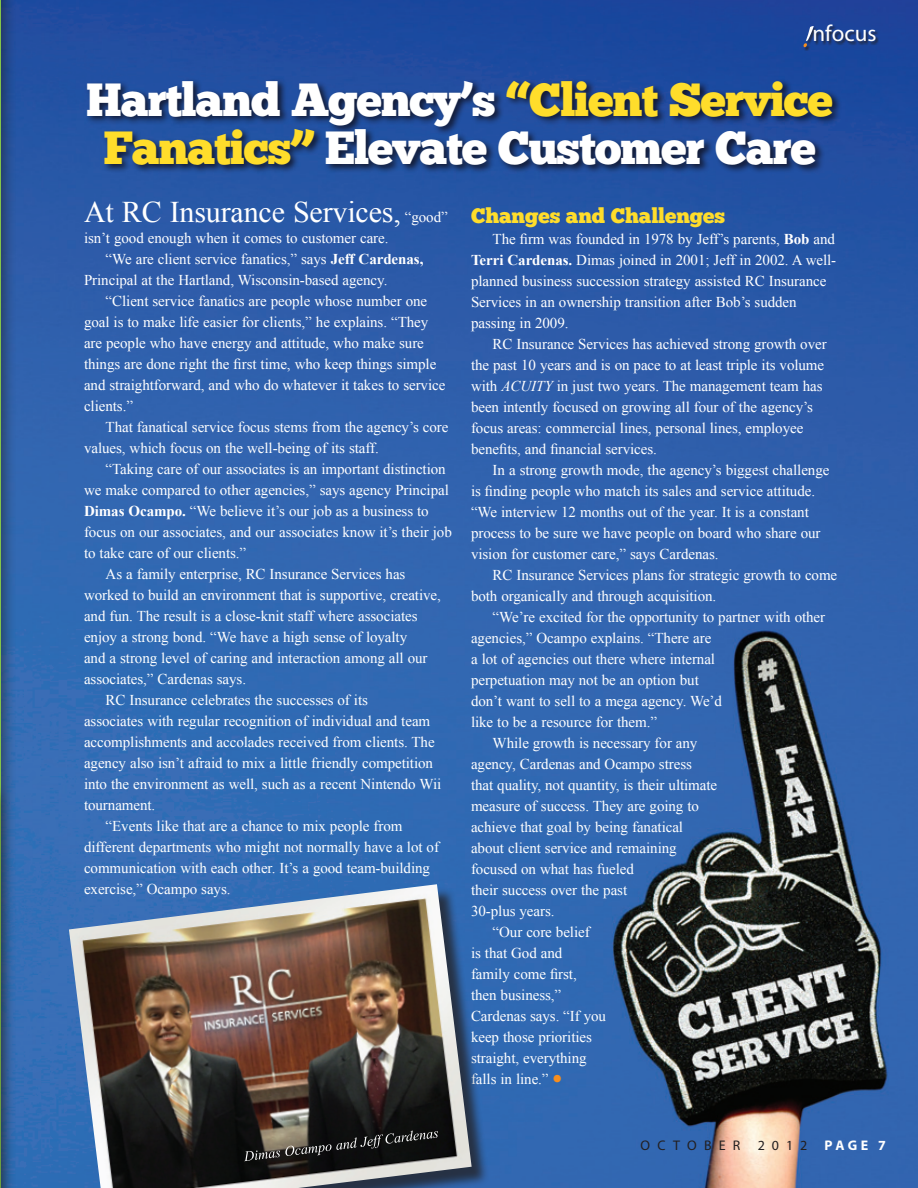
<style>
.page{position:relative;width:918px;height:1188px;background:#fff}
.page>*{position:absolute;margin:0;border:0;box-sizing:border-box;transform-origin:0 0}
.t1{font:46.5px/48px "Chunk Five";letter-spacing:-.025em;color:#fff;text-align:center}
.t2{font:36px "Myriad Pro";color:#f68e1e;scale:.96 1}
.t3{font:30px "Times New Roman";letter-spacing:-.005em;color:#fff}
.t4{font:22.95px "Myriad Pro";color:#fff}
.t5{font:21px "Chunk Five";letter-spacing:-.005em;color:#ffdd2b}
.t6{font:15px/21px "Times New Roman";letter-spacing:-.005em;color:#fff}
.t7{font:13.95px "Myriad Pro";letter-spacing:.52em;color:#231f20}
.s1{color:#ffdd2b}
.s2{font-size:15px}
.s3{font-weight:700}
.s4{font-style:italic}
.s5{font-weight:700;color:#fff}
</style>
<div class="page">
<img style="left:16px;top:0;width:902px;height:1188px">
<div style="left:804px;top:25px;width:75px;height:26px;background:#231f20;opacity:.75"></div>
<svg style="left:804px;top:26px;width:10px;height:21px"></svg>
<div style="left:0;top:0;width:16px;height:1188px;background:#231f20;opacity:.5"></div>
<hr style="left:0;top:0;width:1px;height:1188px;background:#83c449">
<div style="left:86px;top:78px;width:756px;height:96px;background:#0e080f;opacity:.75"></div>
<div style="left:0;top:782px;width:11px;height:406px;background:#231f20;opacity:.5"></div>
<div style="left:72px;top:886px;width:417px;height:302px;background:#231f20;opacity:.75"></div>
<img style="left:69px;top:884px;width:403px;height:304px">
<svg style="left:244px;top:1131px;width:194px;height:30px;background:#33312e"></svg>
<p class="t4" style="left:813px;top:19px;width:65px">nfocus</p>
<p class="t1" style="left:86px;top:76px;width:748px">Hartland Agency’s <span class="s1">“Client Service<br>Fanatics”</span> Elevate Customer Care</p>
<p class="t3" style="left:84px;top:191px;width:365px">At RC Insurance Services, <span class="s2">“good”</span></p>
<p class="t6" style="left:84px;top:227px;width:306px">isn’t good enough when it comes to customer care.</p>
<p class="t6" style="left:84px;top:248px;width:341px;text-indent:22px">“We are client service fanatics,” says <span class="s3">Jeff Cardenas,<br></span>Principal at the Hartland, Wisconsin-based agency.</p>
<p class="t6" style="left:84px;top:290px;width:363px;text-indent:22px">“Client service fanatics are people whose number one goal is to make life easier for clients,” he explains. “They are people who have energy and attitude, who make sure things are done right the first time, who keep things simple and straightforward, and who do whatever it takes to service clients.”</p>
<p class="t6" style="left:84px;top:416px;width:366px;text-indent:22px">That fanatical service focus stems from the agency’s core values, which focus on the well-being of its staff.</p>
<p class="t6" style="left:84px;top:458px;width:369px;text-indent:22px">“Taking care of our associates is an important distinction we make compared to other agencies,” says agency Principal <span class="s3">Dimas Ocampo.</span> “We believe it’s our job as a business to focus on our associates, and our associates know it’s their job to take care of our clients.”</p>
<p class="t6" style="left:84px;top:563px;width:358px;text-indent:22px">As a family enterprise, RC Insurance Services has worked to build an environment that is supportive, creative, and fun. The result is a close-knit staff where associates enjoy a strong bond. “We have a high sense of loyalty<br>and a strong level of caring and interaction among all our associates,” Cardenas says.</p>
<p class="t6" style="left:84px;top:689px;width:359px;text-indent:22px">RC Insurance celebrates the successes of its<br>associates with regular recognition of individual and team accomplishments and accolades received from clients. The agency also isn’t afraid to mix a little friendly competition into the environment as well, such as a recent Nintendo Wii tournament.</p>
<p class="t6" style="left:84px;top:815px;width:357px;text-indent:22px">“Events like that are a chance to mix people from different departments who might not normally have a lot of communication with each other. It’s a good team-building exercise,” Ocampo says.</p>
<p class="t5" style="left:471px;top:203px;width:256px">Changes and Challenges</p>
<p class="t6" style="left:471px;top:228px;width:367px;text-indent:22px">The firm was founded in 1978 by Jeff’s parents, <span class="s3">Bob</span> and <span class="s3">Terri Cardenas.</span> Dimas joined in 2001; Jeff in 2002. A well&shy;planned business succession strategy assisted RC Insurance Services in an ownership transition after Bob’s sudden passing in 2009.</p>
<p class="t6" style="left:471px;top:333px;width:357px;text-indent:22px">RC Insurance Services has achieved strong growth over the past 10 years and is on pace to at least triple its volume with <span class="s4">ACUITY</span> in just two years. The management team has been intently focused on growing all four of the agency’s focus areas: commercial lines, personal lines, employee benefits, and financial services.</p>
<p class="t6" style="left:471px;top:459px;width:360px;text-indent:22px">In a strong growth mode, the agency’s biggest challenge is finding people who match its sales and service attitude. “We interview 12 months out of the year. It is a constant process to be sure we have people on board who share our vision for customer care,” says Cardenas.</p>
<p class="t6" style="left:471px;top:564px;width:368px;text-indent:22px">RC Insurance Services plans for strategic growth to come both organically and through acquisition.</p>
<p class="t6" style="left:471px;top:606px;width:356px;text-indent:22px">“We’re excited for the opportunity to partner with other agencies,” Ocampo explains. “There are<br>a lot of agencies out there where internal<br>perpetuation may not be an option but<br>don’t want to sell to a mega agency. We’d<br>like to be a resource for them.”</p>
<p class="t6" style="left:471px;top:732px;width:248px;text-indent:22px">While growth is necessary for any agency, Cardenas and Ocampo stress that quality, not quantity, is their ultimate measure of success. They are going to achieve that goal by being fanatical about client service and remaining focused on what has fueled<br>their success over the past<br>30-plus years.</p>
<p class="t6" style="left:471px;top:921px;width:136px;text-indent:22px">“Our core belief<br>is that God and<br>family come first, then business,”<br>Cardenas says. “If you keep those priorities straight, everything falls in line.”</p>
<p class="t2" style="left:553px;top:1054px;width:12px">•</p>
<p class="t7" style="left:641px;top:1136px;width:247px">OCTOBER 2012 <span class="s5">PAGE 7</span></p>
</div>
